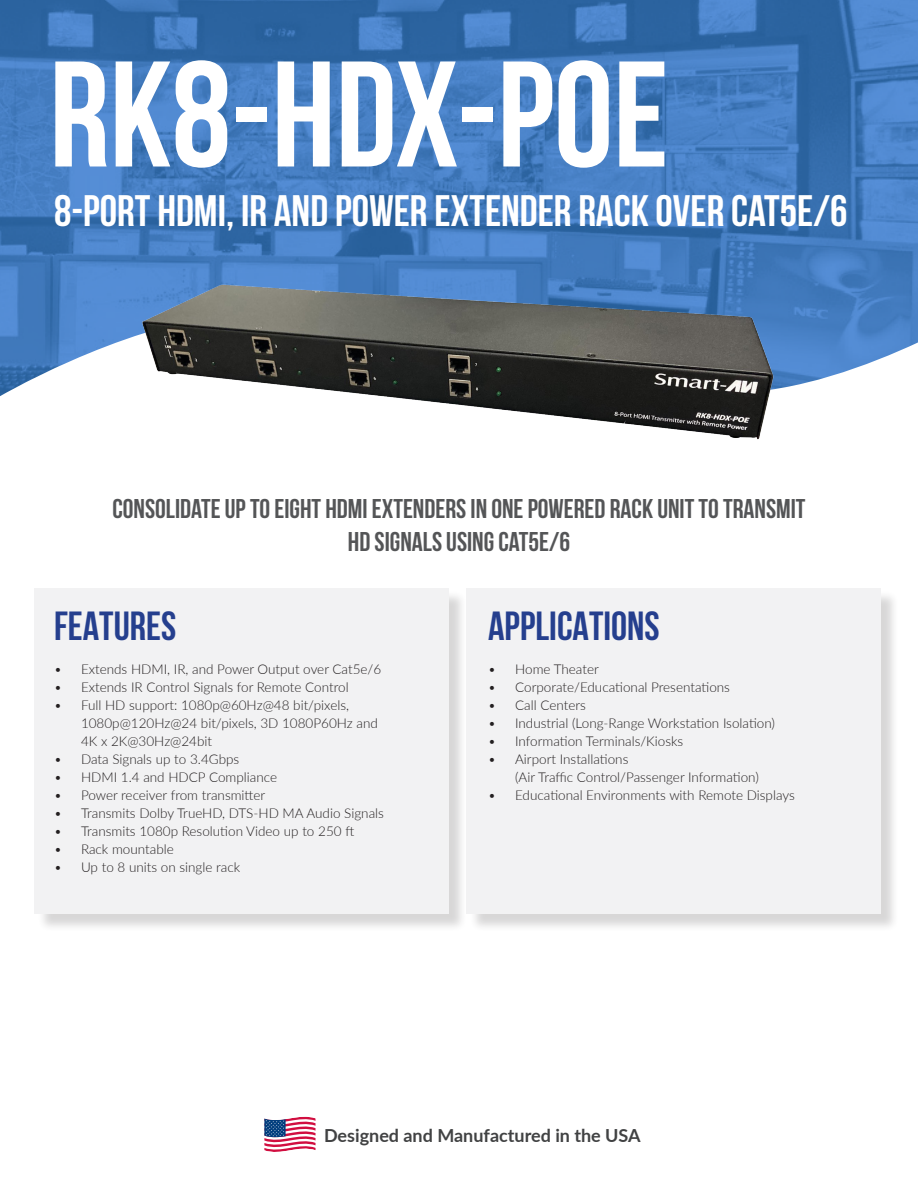
<style>
.page{position:relative;width:918px;height:1188px;background:#fff}
.page>*{position:absolute;margin:0;border:0;box-sizing:border-box;transform-origin:0 0}
.t1{font:700 150px "Bebas Neue";color:#fff}
.t2{font:700 43.8px "Bebas Neue";color:#fff}
.t3{font:700 40.5px "Bebas Neue";color:#253f8e}
.t4{font:700 27px "Bebas Neue";color:#545557}
.t5{font:700 18px "Lato";color:#414243}
.t6{font:300 13.5px/18px "Lato";color:#231f20}
</style>
<div class="page">
<img style="left:0;top:0;width:918px;height:396px">
<svg style="left:264px;top:1117px;width:52px;height:35px"></svg>
<div style="left:37px;top:590px;width:431px;height:342px;background:#231f20;opacity:.75"></div>
<div style="left:35px;top:588px;width:414px;height:326px;background:#f2f2f3"></div>
<div style="left:469px;top:590px;width:431px;height:342px;background:#231f20;opacity:.75"></div>
<div style="left:466px;top:588px;width:415px;height:326px;background:#f2f2f3"></div>
<img style="left:129px;top:268px;width:660px;height:172px">
<p class="t1" style="left:49px;top:32px;width:621px">RK8-HDX-POE</p>
<p class="t2" style="left:54px;top:187px;width:795px">8-PORT HDMI, IR AND POWER EXTENDER RACK OVER CAT5E/6</p>
<p class="t4" style="left:113px;top:494px;width:694px">CONSOLIDATE UP TO EIGHT HDMI EXTENDERS IN ONE POWERED RACK UNIT TO TRANSMIT</p>
<p class="t4" style="left:348px;top:527px;width:224px">HD SIGNALS USING CAT5E/6</p>
<p class="t3" style="left:54px;top:603px;width:124px">FEATURES</p>
<p class="t6" style="left:54px;top:659px;width:329px">• Extends HDMI, IR, and Power Output over Cat5e/6</p>
<p class="t6" style="left:54px;top:677px;width:296px">• Extends IR Control Signals for Remote Control</p>
<p class="t6" style="left:81px;top:695px;width:299px;text-indent:-27px">• Full HD support: 1080p@60Hz@48 bit/pixels,<br>1080p@120Hz@24 bit/pixels, 3D 1080P60Hz and<br>4K x 2K@30Hz@24bit</p>
<p class="t6" style="left:54px;top:749px;width:187px">• Data Signals up to 3.4Gbps</p>
<p class="t6" style="left:54px;top:767px;width:225px">• HDMI 1.4 and HDCP Compliance</p>
<p class="t6" style="left:54px;top:785px;width:213px">• Power receiver from transmitter</p>
<p class="t6" style="left:54px;top:803px;width:331px">• Transmits Dolby TrueHD, DTS-HD MA Audio Signals</p>
<p class="t6" style="left:54px;top:821px;width:302px">• Transmits 1080p Resolution Video up to 250 ft</p>
<p class="t6" style="left:54px;top:839px;width:121px">• Rack mountable</p>
<p class="t6" style="left:54px;top:857px;width:188px">• Up to 8 units on single rack</p>
<p class="t3" style="left:488px;top:603px;width:173px">APPLICATIONS</p>
<p class="t6" style="left:488px;top:659px;width:112px">• Home Theater</p>
<p class="t6" style="left:488px;top:677px;width:243px">• Corporate/Educational Presentations</p>
<p class="t6" style="left:488px;top:695px;width:99px">• Call Centers</p>
<p class="t6" style="left:488px;top:713px;width:288px">• Industrial (Long-Range Workstation Isolation)</p>
<p class="t6" style="left:488px;top:731px;width:197px">• Information Terminals/Kiosks</p>
<p class="t6" style="left:515px;top:749px;width:245px;text-indent:-27px">• Airport Installations<br>(Air Traffic Control/Passenger Information)</p>
<p class="t6" style="left:488px;top:785px;width:308px">• Educational Environments with Remote Displays</p>
<p class="t5" style="left:324px;top:1122px;width:318px">Designed and Manufactured in the USA</p>
</div>
